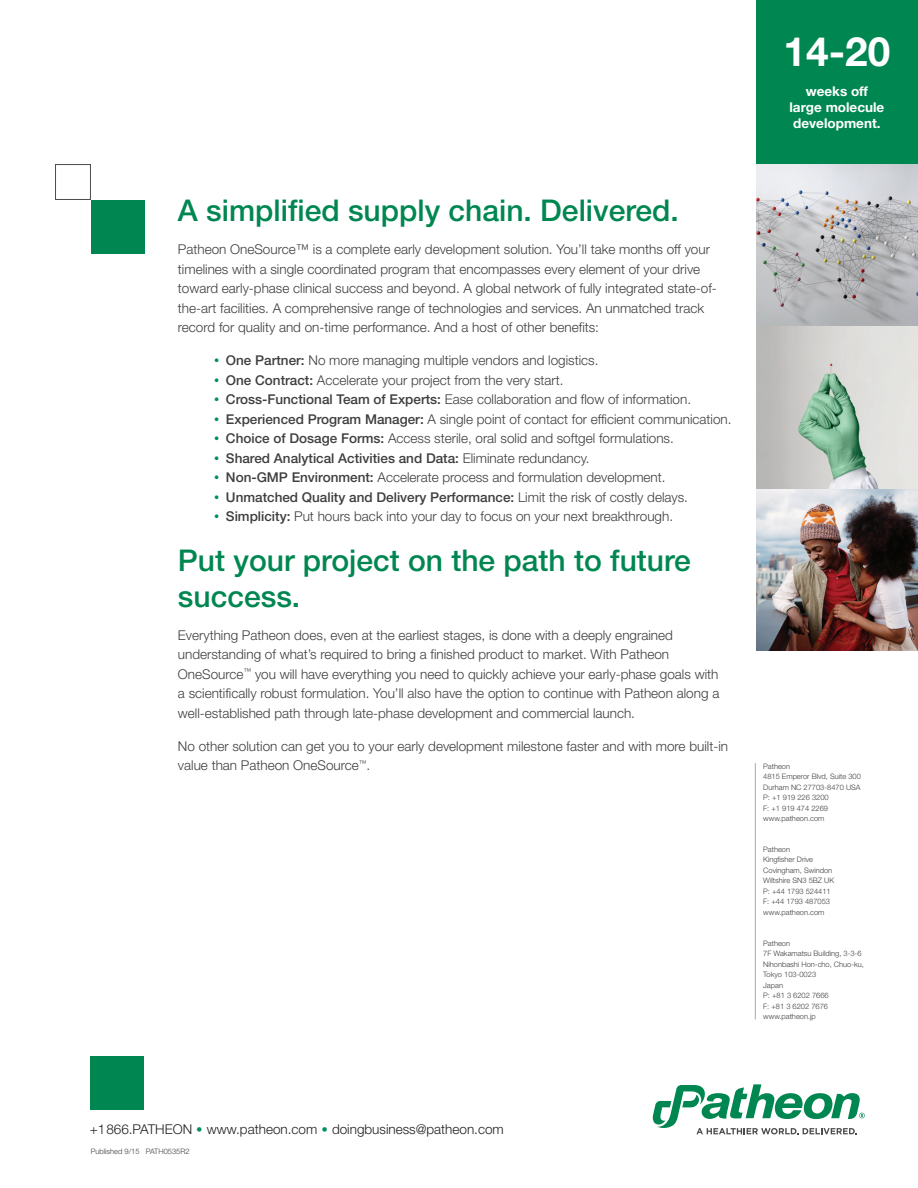
<style>
.page{position:relative;width:918px;height:1188px;background:#fff}
.page>*{position:absolute;margin:0;border:0;box-sizing:border-box;transform-origin:0 0}
.t1{font:700 40.5px "Helvetica Neue LT Std";color:#fff}
.t2{font:500 30px/36px "Helvetica Neue LT Std";color:#008751}
.t3{font:300 13.5px/19.5px "Helvetica Neue LT Std";color:#3e3e3f}
.t4{font:300 13.5px "Helvetica Neue LT Std";color:#231f20}
.t5{font:700 13.5px/16.2px "Helvetica Neue LT Std";color:#fff;text-align:center}
.t6{font:300 7.5px/10.5px "Helvetica Neue LT Std";color:#3e3e3f}
.s1{font-weight:500}
</style>
<div class="page">
<div style="left:756px;top:0;width:162px;height:621px;background:#008751"></div>
<svg style="left:653px;top:1084px;width:212px;height:50px"></svg>
<img style="left:756px;top:164px;width:162px;height:486px">
<div style="left:55px;top:164px;width:36px;height:36px;border:1px solid #4b4c4d"></div>
<div style="left:91px;top:200px;width:54px;height:54px;background:#008751"></div>
<hr style="left:755px;top:763px;width:1px;height:257px;background:#a8a9ad">
<div style="left:90px;top:1056px;width:54px;height:54px;background:#008751"></div>
<h2 class="t2" style="left:178px;top:192px;width:502px">A simplified supply chain. Delivered.</h2>
<p class="t3" style="left:178px;top:239px;width:540px">Patheon OneSource™ is a complete early development solution. You’ll take months off your timelines with a single coordinated program that encompasses every element of your drive toward early-phase clinical success and beyond. A global network of fully integrated state-of&shy;the-art facilities. A comprehensive range of technologies and services. An unmatched track record for quality and on-time performance. And a host of other benefits:</p>
<p class="t3" style="left:226px;top:350px;width:507px"><span class="s1">One Partner:</span> No more managing multiple vendors and logistics.<br><span class="s1">One Contract:</span> Accelerate your project from the very start.<br><span class="s1">Cross-Functional Team of Experts:</span> Ease collaboration and flow of information.<br><span class="s1">Experienced Program Manager:</span> A single point of contact for efficient communication.<br><span class="s1">Choice of Dosage Forms:</span> Access sterile, oral solid and softgel formulations.<br><span class="s1">Shared Analytical Activities and Data:</span> Eliminate redundancy.<br><span class="s1">Non-GMP Environment:</span> Accelerate process and formulation development.<br><span class="s1">Unmatched Quality and Delivery Performance:</span> Limit the risk of costly delays.<br><span class="s1">Simplicity:</span> Put hours back into your day to focus on your next breakthrough.</p>
<h2 class="t2" style="left:178px;top:542px;width:514px">Put your project on the path to future success.</h2>
<p class="t3" style="left:178px;top:625px;width:543px">Everything Patheon does, even at the earliest stages, is done with a deeply engrained understanding of what’s required to bring a finished product to market. With Patheon OneSource<sup>™</sup> you will have everything you need to quickly achieve your early-phase goals with a scientifically robust formulation. You’ll also have the option to continue with Patheon along a well-established path through late-phase development and commercial launch.</p>
<p class="t3" style="left:178px;top:736px;width:552px">No other solution can get you to your early development milestone faster and with more built-in value than Patheon OneSource<sup>™</sup>.</p>
<h1 class="t1" style="left:784px;top:27px;width:108px">14-20</h1>
<p class="t5" style="left:789px;top:83px;width:96px">weeks off large molecule development.</p>
<p class="t6" style="left:763px;top:760px;width:99px">Patheon<br>4815 Emperor Blvd, Suite 300<br>Durham NC 27703-8470 USA<br>P: +1 919 226 3200<br>F: +1 919 474 2269 www.patheon.com</p>
<p class="t6" style="left:763px;top:844px;width:73px">Patheon<br>Kingfisher Drive<br>Covingham, Swindon<br>Wiltshire SN3 5BZ UK<br>P: +44 1793 524411<br>F: +44 1793 487053 www.patheon.com</p>
<p class="t6" style="left:763px;top:937px;width:102px">Patheon<br>7F Wakamatsu Building, 3-3-6<br>Nihonbashi Hon-cho, Chuo-ku,<br>Tokyo 103-0023<br>Japan<br>P: +81 3 6202 7666<br>F: +81 3 6202 7676 www.patheon.jp</p>
<p class="t4" style="left:90px;top:1121px;width:416px">+1 866.PATHEON www.patheon.com doingbusiness@patheon.com</p>
<p class="t6" style="left:91px;top:1146px;width:100px">Published 9/15 PATH0535R2</p>
</div>
